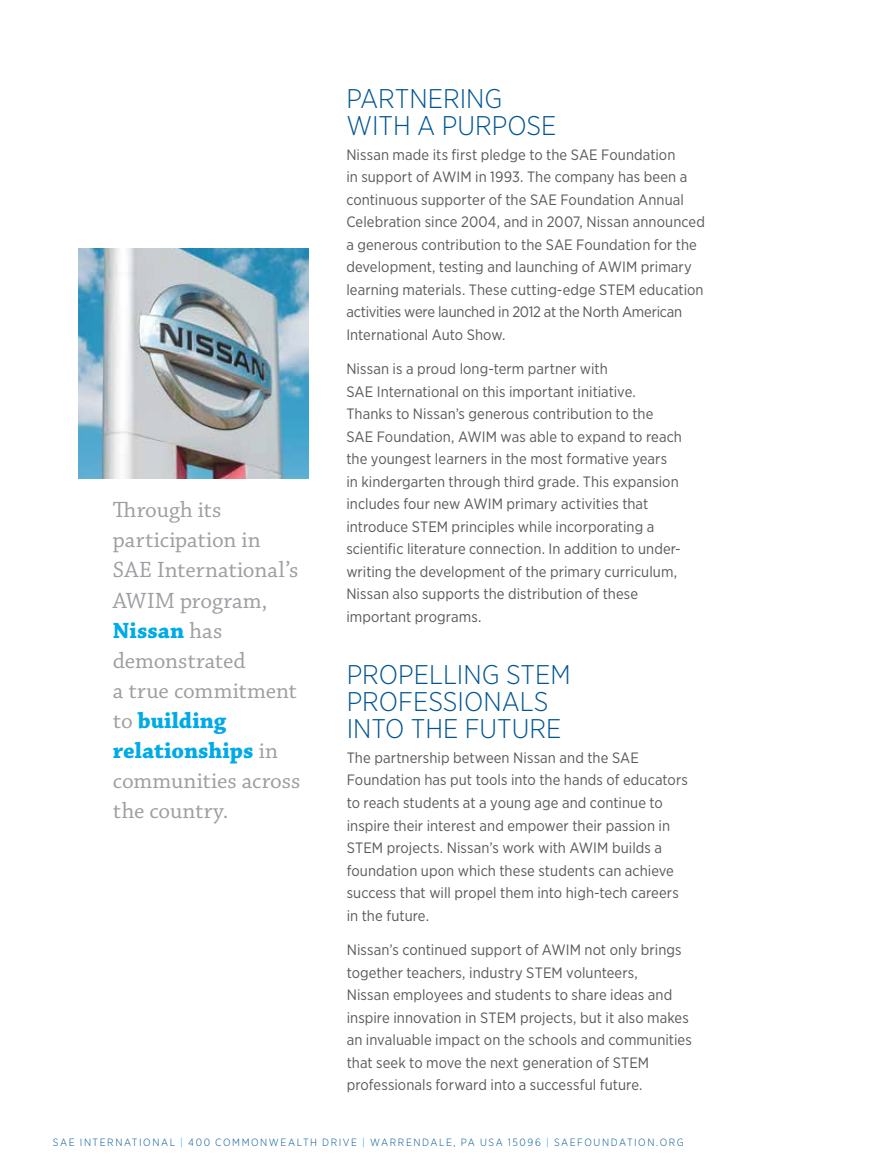
<style>
.page{position:relative;width:878px;height:1175px;background:#fff}
.page>*{position:absolute;margin:0;border:0;box-sizing:border-box;transform-origin:0 0}
.t1{font:300 27px/27px "Gotham Narrow";color:#005592}
.t2{font:23.25px/30px "Chaparral Pro";color:#9d9fa2}
.t3{font:15px/22.5px "Gotham Narrow";letter-spacing:.005em;color:#58595b}
.t4{font:300 10.5px "Gotham Narrow";letter-spacing:.15em;color:#005592}
.s1{font-weight:700;color:#00aae7}
.s2{color:#00aae7}
</style>
<div class="page">
<img style="left:78px;top:248px;width:230px;height:230px">
<h2 class="t2" style="left:113px;top:496px;width:189px">Through its participation in<br>SAE International’s<br>AWIM program,<br><span class="s1">Nissan</span> has demonstrated<br>a true commitment to <span class="s1">building relationships</span> in communities across the country.</h2>
<h1 class="t1" style="left:346px;top:84px;width:212px">PARTNERING<br>WITH A PURPOSE</h1>
<p class="t3" style="left:346px;top:143px;width:360px">Nissan made its first pledge to the SAE Foundation<br>in support of AWIM in 1993. The company has been a continuous supporter of the SAE Foundation Annual Celebration since 2004, and in 2007, Nissan announced a generous contribution to the SAE Foundation for the development, testing and launching of AWIM primary learning materials. These cutting-edge STEM education activities were launched in 2012 at the North American International Auto Show.</p>
<p class="t3" style="left:346px;top:357px;width:337px">Nissan is a proud long-term partner with<br>SAE International on this important initiative.<br>Thanks to Nissan’s generous contribution to the SAE Foundation, AWIM was able to expand to reach the youngest learners in the most formative years in kindergarten through third grade. This expansion includes four new AWIM primary activities that introduce STEM principles while incorporating a scientific literature connection. In addition to under&shy;writing the development of the primary curriculum, Nissan also supports the distribution of these important programs.</p>
<h1 class="t1" style="left:347px;top:660px;width:225px">PROPELLING STEM<br>PROFESSIONALS<br>INTO THE FUTURE</h1>
<p class="t3" style="left:347px;top:746px;width:342px">The partnership between Nissan and the SAE Foundation has put tools into the hands of educators to reach students at a young age and continue to inspire their interest and empower their passion in STEM projects. Nissan’s work with AWIM builds a foundation upon which these students can achieve success that will propel them into high-tech careers in the future.</p>
<p class="t3" style="left:347px;top:938px;width:346px">Nissan’s continued support of AWIM not only brings together teachers, industry STEM volunteers,<br>Nissan employees and students to share ideas and inspire innovation in STEM projects, but it also makes an invaluable impact on the schools and communities that seek to move the next generation of STEM professionals forward into a successful future.</p>
<p class="t4" style="left:53px;top:1135px;width:632px">SAE INTERNATIONAL <span class="s2">|</span> 400 COMMONWEALTH DRIVE <span class="s2">|</span> WARRENDALE, PA USA 15096 <span class="s2">|</span> SAEFOUNDATION.ORG</p>
</div>
